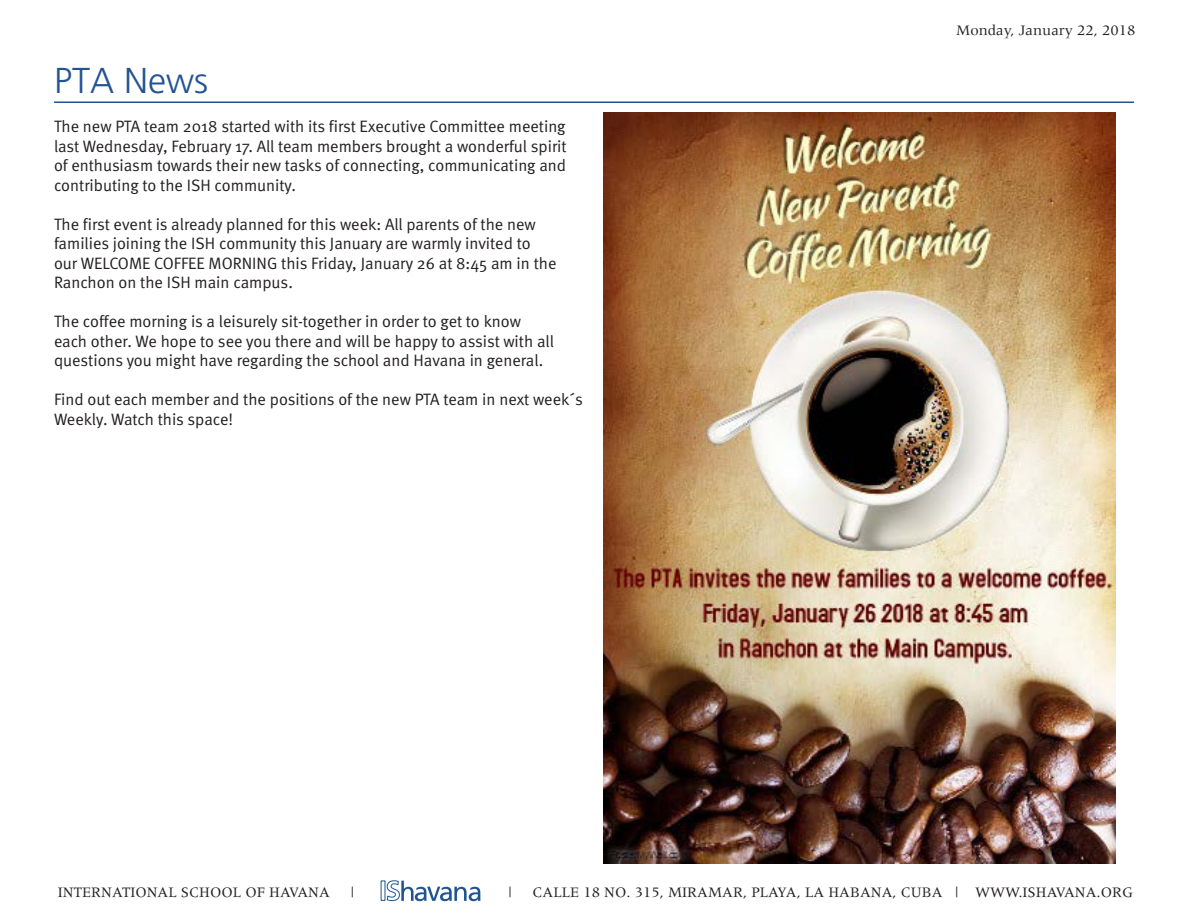
<style>
.page{position:relative;width:1188px;height:918px;background:#fff}
.page>*{position:absolute;margin:0;border:0;box-sizing:border-box;transform-origin:0 0}
.heading{font:300 36px "ISH Frutiger";color:#235491}
.Copy{font:16.5px/19.5px "ISH Meta";color:#231f20}
.t1{font:15px "ISH Meridien LF Roman";color:#231f20}
</style>
<div class="page">
<svg style="left:380px;top:880px;width:100px;height:21px"></svg>
<hr style="left:54px;top:102px;width:1080px;height:1px;background:#235491">
<img style="left:603px;top:112px;width:513px;height:752px">
<p class="heading" style="left:54px;top:60px;width:156px">PTA News</p>
<p class="Copy" style="left:54px;top:116px;width:514px;text-align:justify">The new PTA team 2018 started with its first Executive Committee meeting last Wednesday, February 17. All team members brought a wonderful spirit of enthusiasm towards their new tasks of connecting, communicating and contributing to the ISH community.</p>
<p class="Copy" style="left:54px;top:214px;width:504px">The first event is already planned for this week: All parents of the new families joining the ISH community this January are warmly invited to our WELCOME COFFEE MORNING this Friday, January 26 at 8:45 am in the Ranchon on the ISH main campus.</p>
<p class="Copy" style="left:54px;top:311px;width:501px">The coffee morning is a leisurely sit-together in order to get to know each other. We hope to see you there and will be happy to assist with all questions you might have regarding the school and Havana in general.</p>
<p class="Copy" style="left:54px;top:389px;width:531px">Find out each member and the positions of the new PTA team in next week´s<br>Weekly. Watch this space!</p>
<p class="t1" style="left:956px;top:22px;width:181px">Monday, January 22, 2018</p>
<p class="t1" style="left:58px;top:883px;width:273px">INTERNATIONAL SCHOOL OF HAVANA</p>
<p class="t1" style="left:351px;top:883px;width:5px">|</p>
<p class="t1" style="left:508px;top:883px;width:5px">|</p>
<p class="t1" style="left:533px;top:883px;width:602px">CALLE 18 NO. 315, MIRAMAR, PLAYA, LA HABANA, CUBA | WWW.ISHAVANA.ORG</p>
</div>
